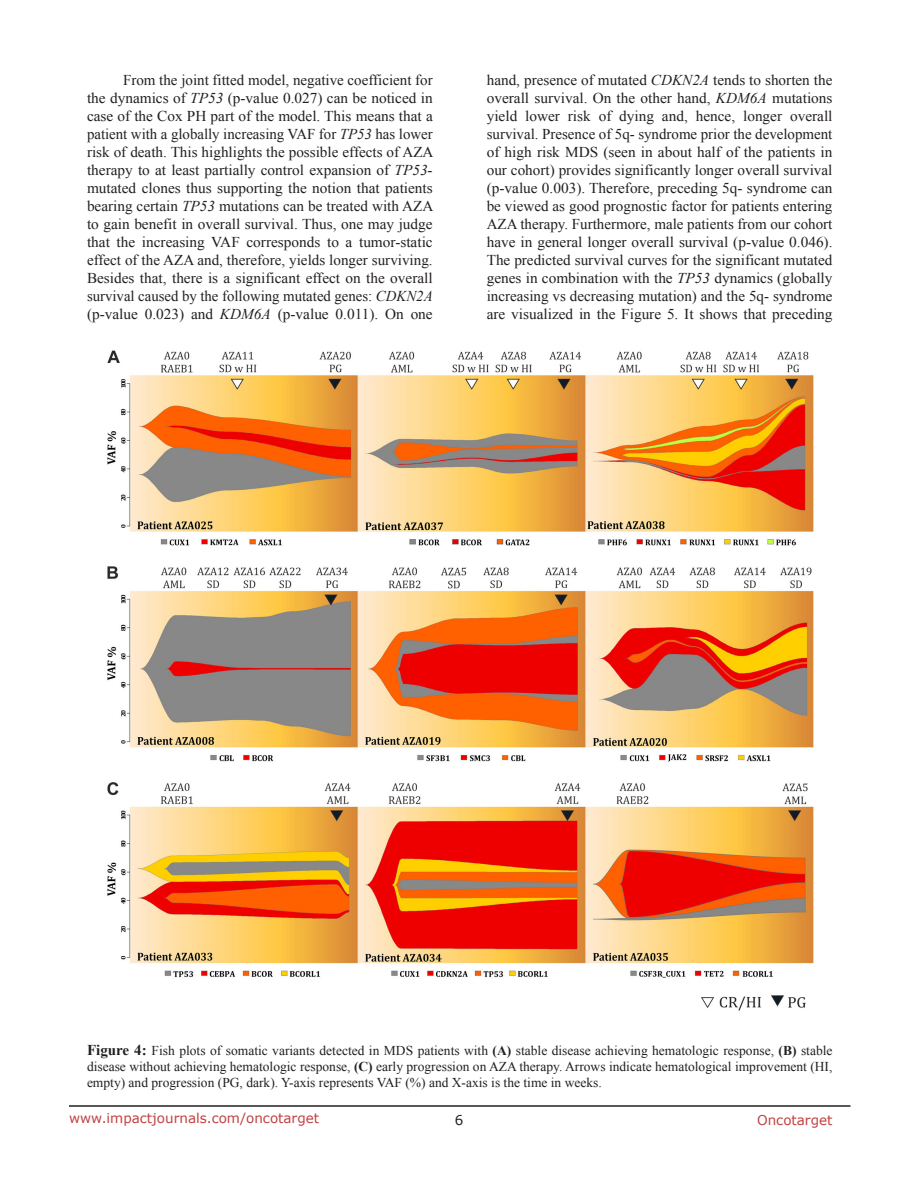
<style>
.page{position:relative;width:918px;height:1188px;background:#fff}
.page>*{position:absolute;margin:0;border:0;box-sizing:border-box;transform-origin:0 0}
.BodyText{font:15px/18px "Times New Roman";color:#231f20;text-align:justify}
.figuretext{font:13.5px/16.2px "Times New Roman";color:#231f20;text-align:justify}
.t1{font:13.5px "Verdana";color:#c24141}
.t2{font:13.5px "Verdana";color:#231f20}
.s1{font-style:italic}
.s2{font-weight:700;font-size:15px}
.s3{font-weight:700}
</style>
<div class="page">
<hr style="left:69px;top:1105px;width:781px;height:2px;background:#231f20">
<img style="left:107px;top:350px;width:707px;height:661px">
<p class="BodyText" style="left:87px;top:71px;width:348px;text-indent:36px">From the joint fitted model, negative coefficient for the dynamics of <span class="s1">TP53</span> (p-value 0.027) can be noticed in case of the Cox PH part of the model. This means that a patient with a globally increasing VAF for <span class="s1">TP53</span> has lower risk of death. This highlights the possible effects of AZA therapy to at least partially control expansion of <span class="s1">TP53</span>- mutated clones thus supporting the notion that patients bearing certain <span class="s1">TP53</span> mutations can be treated with AZA to gain benefit in overall survival. Thus, one may judge that the increasing VAF corresponds to a tumor-static effect of the AZA and, therefore, yields longer surviving.<br>Besides that, there is a significant effect on the overall survival caused by the following mutated genes: <span class="s1">CDKN2A </span>(p-value 0.023) and <span class="s1">KDM6A</span> (p-value 0.011). On one</p>
<p class="BodyText" style="left:487px;top:71px;width:347px">hand, presence of mutated <span class="s1">CDKN2A</span> tends to shorten the overall survival. On the other hand, <span class="s1">KDM6A</span> mutations yield lower risk of dying and, hence, longer overall survival. Presence of 5q- syndrome prior the development of high risk MDS (seen in about half of the patients in our cohort) provides significantly longer overall survival (p-value 0.003). Therefore, preceding 5q- syndrome can be viewed as good prognostic factor for patients entering AZA therapy. Furthermore, male patients from our cohort have in general longer overall survival (p-value 0.046).<br>The predicted survival curves for the significant mutated genes in combination with the <span class="s1">TP53</span> dynamics (globally increasing vs decreasing mutation) and the 5q- syndrome are visualized in the Figure 5. It shows that preceding</p>
<p class="figuretext" style="left:87px;top:1042px;width:747px"><span class="s2">Figure 4:</span> Fish plots of somatic variants detected in MDS patients with <span class="s3">(A)</span> stable disease achieving hematologic response, <span class="s3">(B)</span> stable disease without achieving hematologic response, <span class="s3">(C)</span> early progression on AZA therapy. Arrows indicate hematological improvement (HI, empty) and progression (PG, dark). Y-axis represents VAF (%) and X-axis is the time in weeks.</p>
<p class="t1" style="left:69px;top:1109px;width:252px">www.impactjournals.com/oncotarget</p>
<p class="t2" style="left:455px;top:1111px;width:10px">6</p>
<p class="t1" style="left:757px;top:1111px;width:77px">Oncotarget</p>
</div>
